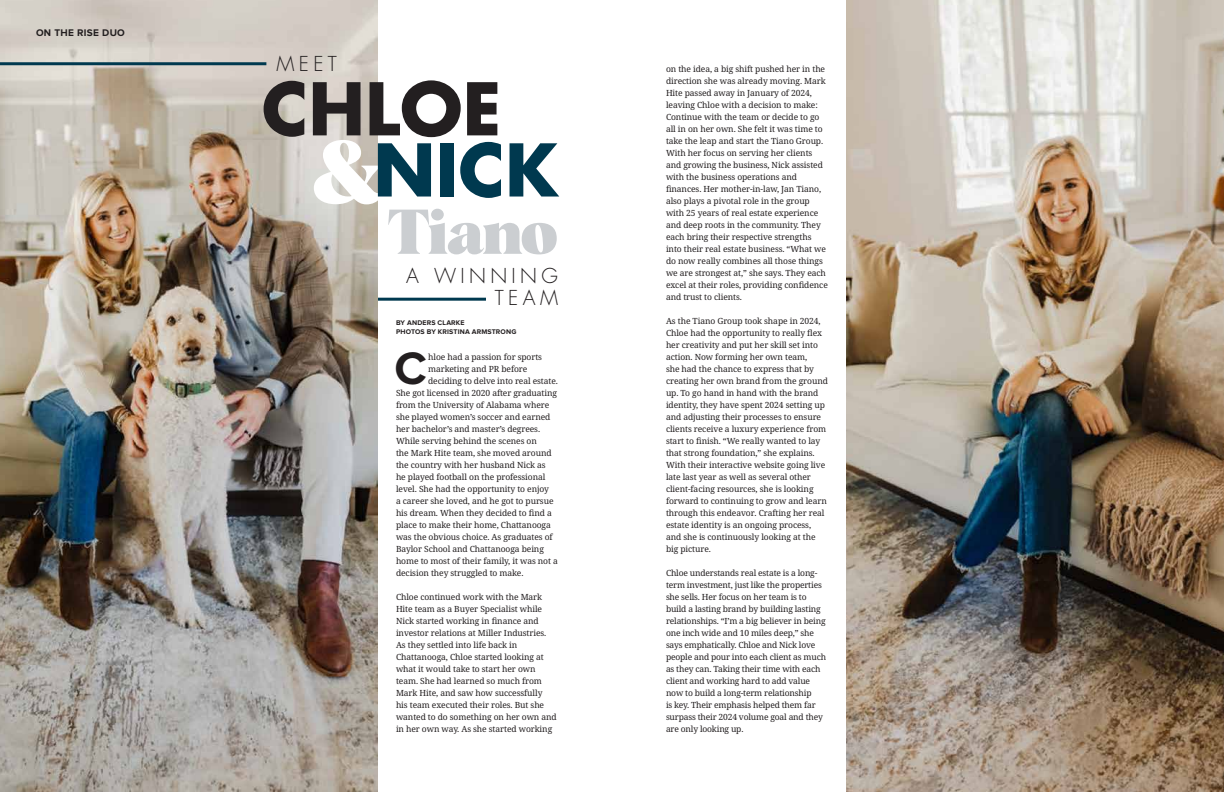
<style>
.page{position:relative;width:1224px;height:792px;background:#fff}
.page>*{position:absolute;margin:0;border:0;box-sizing:border-box;transform-origin:0 0}
.t1{font:700 70.6px "Futura Std";color:#00394f}
.t2{font:700 70.6px "Futura Std";color:#231f20}
.t3{font:900 61.8px "Albra";letter-spacing:-.025em;color:#cbced1}
.t4{font:700 47.1px "Proxima Nova";color:#231f20}
.t5{font:300 20px/22px "Futura Std";letter-spacing:.22em;color:#231f20;text-align:right}
.t6{font:700 10px "Proxima Nova";letter-spacing:.03em;color:#231f20}
.t7{font:8.5px/12px "Avrile Serif";letter-spacing:-.01em;color:#231f20}
.t8{font:700 7px/9px "Proxima Nova";letter-spacing:.02em;color:#231f20}
.s1{font-family:"Albra";font-weight:900;font-size:86.8px;color:#fff}
</style>
<div class="page">
<img style="left:0;top:0;width:378px;height:792px">
<img style="left:846px;top:0;width:378px;height:792px">
<hr style="left:0;top:62px;width:266px;height:3px;background:#00394f">
<hr style="left:378px;top:298px;width:108px;height:3px;background:#00394f">
<p class="t6" style="left:36px;top:28px;width:90px">ON THE RISE DUO</p>
<h3 class="t5" style="left:276px;top:53px;width:62px">MEET</h3>
<h1 class="t2" style="left:262px;top:62px;width:241px">CHLOE</h1>
<h1 class="t1" style="left:312px;top:123px;width:248px"><span class="s1">&amp;</span> NICK</h1>
<h2 class="t3" style="left:387px;top:187px;width:172px">Tiano</h2>
<h3 class="t5" style="left:406px;top:266px;width:153px">A WINNING<br>TEAM</h3>
<p class="t8" style="left:396px;top:319px;width:122px">BY ANDERS CLARKE<br>PHOTOS BY KRISTINA ARMSTRONG</p>
<h3 class="t4" style="left:394px;top:347px;width:34px">C</h3>
<p class="t7" style="left:428px;top:351px;width:115px">hloe had a passion for sports</p>
<p class="t7" style="left:428px;top:363px;width:101px">marketing and PR before</p>
<p class="t7" style="left:428px;top:375px;width:131px">deciding to delve into real estate.</p>
<p class="t7" style="left:396px;top:387px;width:163px">She got licensed in 2020 after graduating</p>
<p class="t7" style="left:396px;top:399px;width:155px">from the University of Alabama where</p>
<p class="t7" style="left:396px;top:411px;width:156px">she played women’s soccer and earned</p>
<p class="t7" style="left:396px;top:423px;width:146px">her bachelor’s and master’s degrees.</p>
<p class="t7" style="left:396px;top:435px;width:142px">While serving behind the scenes on</p>
<p class="t7" style="left:396px;top:447px;width:157px">the Mark Hite team, she moved around</p>
<p class="t7" style="left:396px;top:459px;width:151px">the country with her husband Nick as</p>
<p class="t7" style="left:396px;top:471px;width:151px">he played football on the professional</p>
<p class="t7" style="left:396px;top:483px;width:154px">level. She had the opportunity to enjoy</p>
<p class="t7" style="left:396px;top:495px;width:159px">a career she loved, and he got to pursue</p>
<p class="t7" style="left:396px;top:507px;width:157px">his dream. When they decided to find a</p>
<p class="t7" style="left:396px;top:519px;width:156px">place to make their home, Chattanooga</p>
<p class="t7" style="left:396px;top:531px;width:158px">was the obvious choice. As graduates of</p>
<p class="t7" style="left:396px;top:543px;width:149px">Baylor School and Chattanooga being</p>
<p class="t7" style="left:396px;top:555px;width:163px">home to most of their family, it was not a</p>
<p class="t7" style="left:396px;top:567px;width:129px">decision they struggled to make.</p>
<p class="t7" style="left:396px;top:591px;width:162px">Chloe continued work with the Mark Hite team as a Buyer Specialist while Nick started working in finance and investor relations at Miller Industries.<br>As they settled into life back in Chattanooga, Chloe started looking at what it would take to start her own team. She had learned so much from Mark Hite, and saw how successfully<br>his team executed their roles. But she wanted to do something on her own and in her own way. As she started working</p>
<p class="t7" style="left:666px;top:63px;width:163px">on the idea, a big shift pushed her in the direction she was already moving. Mark Hite passed away in January of 2024, leaving Chloe with a decision to make:<br>Continue with the team or decide to go all in on her own. She felt it was time to take the leap and start the Tiano Group.<br>With her focus on serving her clients and growing the business, Nick assisted with the business operations and finances. Her mother-in-law, Jan Tiano, also plays a pivotal role in the group with 25 years of real estate experience and deep roots in the community. They each bring their respective strengths into their real estate business. “What we do now really combines all those things we are strongest at,” she says. They each excel at their roles, providing confidence and trust to clients.</p>
<p class="t7" style="left:666px;top:315px;width:163px">As the Tiano Group took shape in 2024, Chloe had the opportunity to really flex her creativity and put her skill set into action. Now forming her own team,<br>she had the chance to express that by creating her own brand from the ground up. To go hand in hand with the brand identity, they have spent 2024 setting up and adjusting their processes to ensure clients receive a luxury experience from start to finish. “We really wanted to lay that strong foundation,” she explains.<br>With their interactive website going live late last year as well as several other client-facing resources, she is looking forward to continuing to grow and learn through this endeavor. Crafting her real estate identity is an ongoing process, and she is continuously looking at the big picture.</p>
<p class="t7" style="left:666px;top:567px;width:162px">Chloe understands real estate is a long&shy;term investment, just like the properties she sells. Her focus on her team is to build a lasting brand by building lasting relationships. “I’m a big believer in being one inch wide and 10 miles deep,” she says emphatically. Chloe and Nick love people and pour into each client as much as they can. Taking their time with each client and working hard to add value now to build a long-term relationship<br>is key. Their emphasis helped them far surpass their 2024 volume goal and they are only looking up.</p>
</div>
